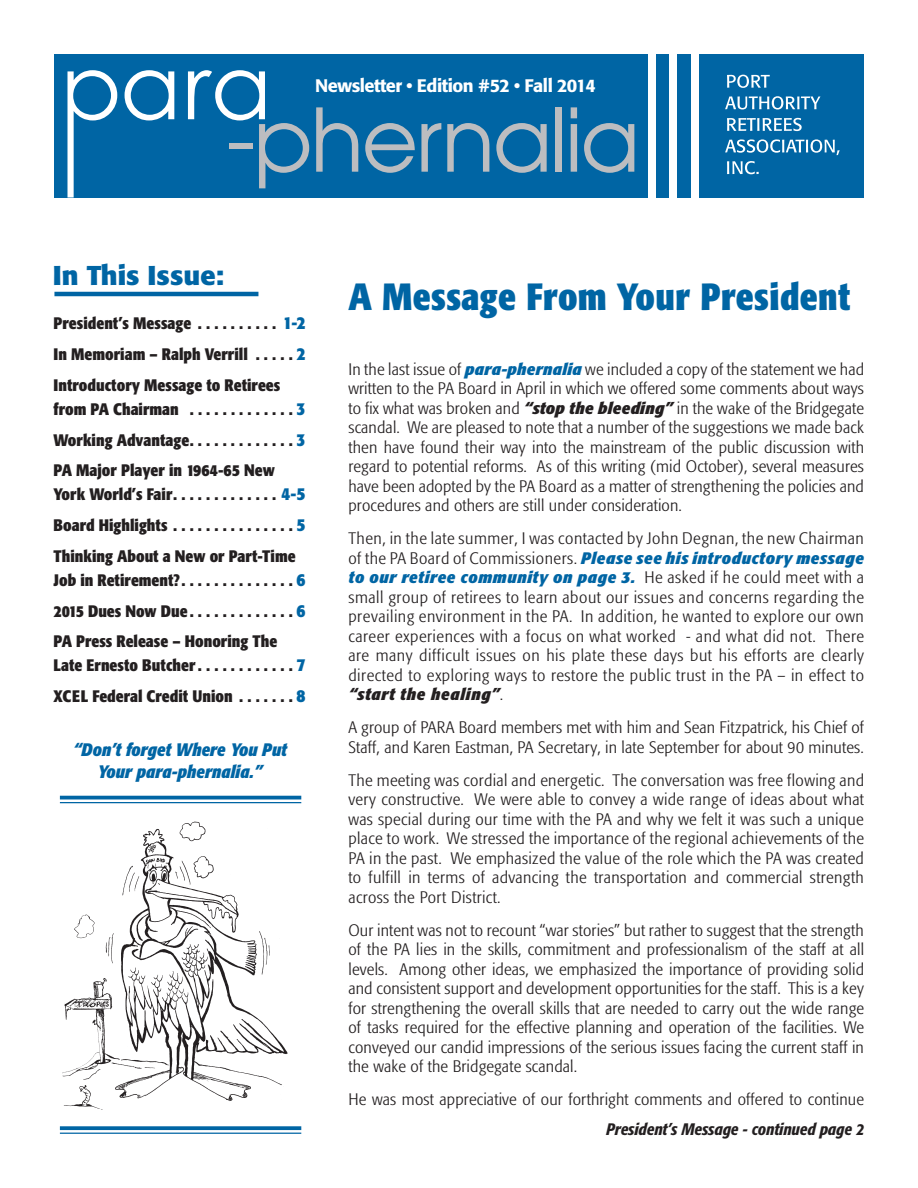
<style>
.page{position:relative;width:918px;height:1188px;background:#fff}
.page>*{position:absolute;margin:0;border:0;box-sizing:border-box;transform-origin:0 0}
.t1{font:87px "Avant Garde";letter-spacing:-.025em;color:#bcbdc0}
.t2{font:700 condensed 37.5px "Formata";letter-spacing:.01em;color:#0065a4}
.t3{font:700 27px "Formata";color:#0065a4}
.t4{font:italic 700 condensed 18px/21.5px "Formata";color:#0065a4;text-align:center}
.t5{font:500 18px "Formata";letter-spacing:-.025em;color:#fff}
.t6{font:300 condensed 16.5px/19.5px "Formata";letter-spacing:.01em;color:#231f20;text-align:justify;scale:1.1 1}
.t7{font:700 condensed 16.5px/30.8px "Formata";color:#231f20;text-align:justify}
.t8{font:italic 500 condensed 16.5px "Formata";color:#231f20}
.s1{font-size:18px;color:#0065a4}
.s2{font-weight:700;font-style:italic;color:#0065a4}
.s3{font-weight:700;font-style:italic}
</style>
<div class="page">
<hr style="left:54px;top:292px;width:204px;height:4px;background:#0065a4">
<img style="left:63px;top:821px;width:225px;height:289px">
<hr style="left:60px;top:796px;width:241px;height:3px;background:#0065a4">
<hr style="left:60px;top:802px;width:241px;height:1px;background:#0065a4">
<svg style="left:60px;top:1126px;width:241px;height:4px"></svg>
<hr style="left:60px;top:1133px;width:241px;height:1px;background:#0065a4">
<div style="left:54px;top:54px;width:810px;height:144px;background:#0065a4"></div>
<svg style="left:68px;top:70px;width:49px;height:128px"></svg>
<svg style="left:125px;top:70px;width:49px;height:50px"></svg>
<svg style="left:188px;top:70px;width:77px;height:50px"></svg>
<svg style="left:727px;top:75px;width:43px;height:13px"></svg>
<svg style="left:725px;top:96px;width:95px;height:13px"></svg>
<svg style="left:727px;top:118px;width:75px;height:13px"></svg>
<svg style="left:725px;top:139px;width:115px;height:16px"></svg>
<svg style="left:727px;top:161px;width:32px;height:13px"></svg>
<div style="left:691px;top:54px;width:7px;height:144px;background:#fff"></div>
<div style="left:670px;top:54px;width:7px;height:144px;background:#fff"></div>
<div style="left:649px;top:54px;width:7px;height:144px;background:#fff"></div>
<p class="t5" style="left:315px;top:74px;width:282px">Newsletter • Edition #52 • Fall 2014</p>
<h1 class="t1" style="left:227px;top:86px;width:414px">-phernalia</h1>
<h3 class="t3" style="left:53px;top:259px;width:173px">In This Issue:</h3>
<p class="t7" style="left:54px;top:308px;width:254px">President’s Message . . . . . . . . . . <span class="s1">1-2<br></span>In Memoriam – Ralph Verrill . . . . . <span class="s1">2<br></span>Introductory Message to Retirees</p>
<p class="t7" style="left:54px;top:393px;width:253px">from PA Chairman .............<span class="s1">3<br></span>Working Advantage. . . . . . . . . . . . . <span class="s1">3<br></span>PA Major Player in 1964-65 New</p>
<p class="t7" style="left:54px;top:479px;width:254px">York World’s Fair. . . . . . . . . . . . . <span class="s1">4-5<br></span>Board Highlights...............<span class="s1">5<br></span>Thinking About a New or Part-Time</p>
<p class="t7" style="left:54px;top:564px;width:253px">Job in Retirement?..............<span class="s1">6<br></span>2015 Dues Now Due.............<span class="s1">6<br></span>PA Press Release – Honoring The</p>
<p class="t7" style="left:54px;top:650px;width:253px">Late Ernesto Butcher. . . . . . . . . . . . <span class="s1">7<br></span>XCEL Federal Credit Union . . . . . . . <span class="s1">8</span></p>
<p class="t4" style="left:73px;top:739px;width:215px">“Don’t forget Where You Put<br>Your para-phernalia.”</p>
<h2 class="t2" style="left:348px;top:273px;width:504px">A Message From Your President</h2>
<p class="t6" style="left:348px;top:359px;width:470px">In the last issue of <span class="s2">para-phernalia</span> we included a copy of the statement we had written to the PA Board in April in which we offered some comments about ways to fix what was broken and <span class="s3">“stop the bleeding”</span> in the wake of the Bridgegate scandal. We are pleased to note that a number of the suggestions we made back then have found their way into the mainstream of the public discussion with regard to potential reforms. As of this writing (mid October), several measures have been adopted by the PA Board as a matter of strengthening the policies and procedures and others are still under consideration.</p>
<p class="t6" style="left:348px;top:529px;width:470px">Then, in the late summer, I was contacted by John Degnan, the new Chairman of the PA Board of Commissioners. <span class="s2">Please see his introductory message to our retiree community on page 3.</span> He asked if he could meet with a small group of retirees to learn about our issues and concerns regarding the prevailing environment in the PA. In addition, he wanted to explore our own career experiences with a focus on what worked - and what did not. There are many difficult issues on his plate these days but his efforts are clearly directed to exploring ways to restore the public trust in the PA – in effect to <span class="s3">“start the healing”</span>.</p>
<p class="t6" style="left:348px;top:718px;width:470px">A group of PARA Board members met with him and Sean Fitzpatrick, his Chief of<br>Staff, and Karen Eastman, PA Secretary, in late September for about 90 minutes.</p>
<p class="t6" style="left:348px;top:770px;width:470px">The meeting was cordial and energetic. The conversation was free flowing and very constructive. We were able to convey a wide range of ideas about what was special during our time with the PA and why we felt it was such a unique place to work. We stressed the importance of the regional achievements of the PA in the past. We emphasized the value of the role which the PA was created to fulfill in terms of advancing the transportation and commercial strength across the Port District.</p>
<p class="t6" style="left:348px;top:920px;width:470px">Our intent was not to recount “war stories” but rather to suggest that the strength of the PA lies in the skills, commitment and professionalism of the staff at all levels. Among other ideas, we emphasized the importance of providing solid and consistent support and development opportunities for the staff. This is a key for strengthening the overall skills that are needed to carry out the wide range of tasks required for the effective planning and operation of the facilities. We conveyed our candid impressions of the serious issues facing the current staff in the wake of the Bridgegate scandal.</p>
<p class="t6" style="left:348px;top:1090px;width:470px">He was most appreciative of our forthright comments and offered to continue</p>
<p class="t8" style="left:606px;top:1119px;width:259px">President’s Message - continued page 2</p>
</div>
